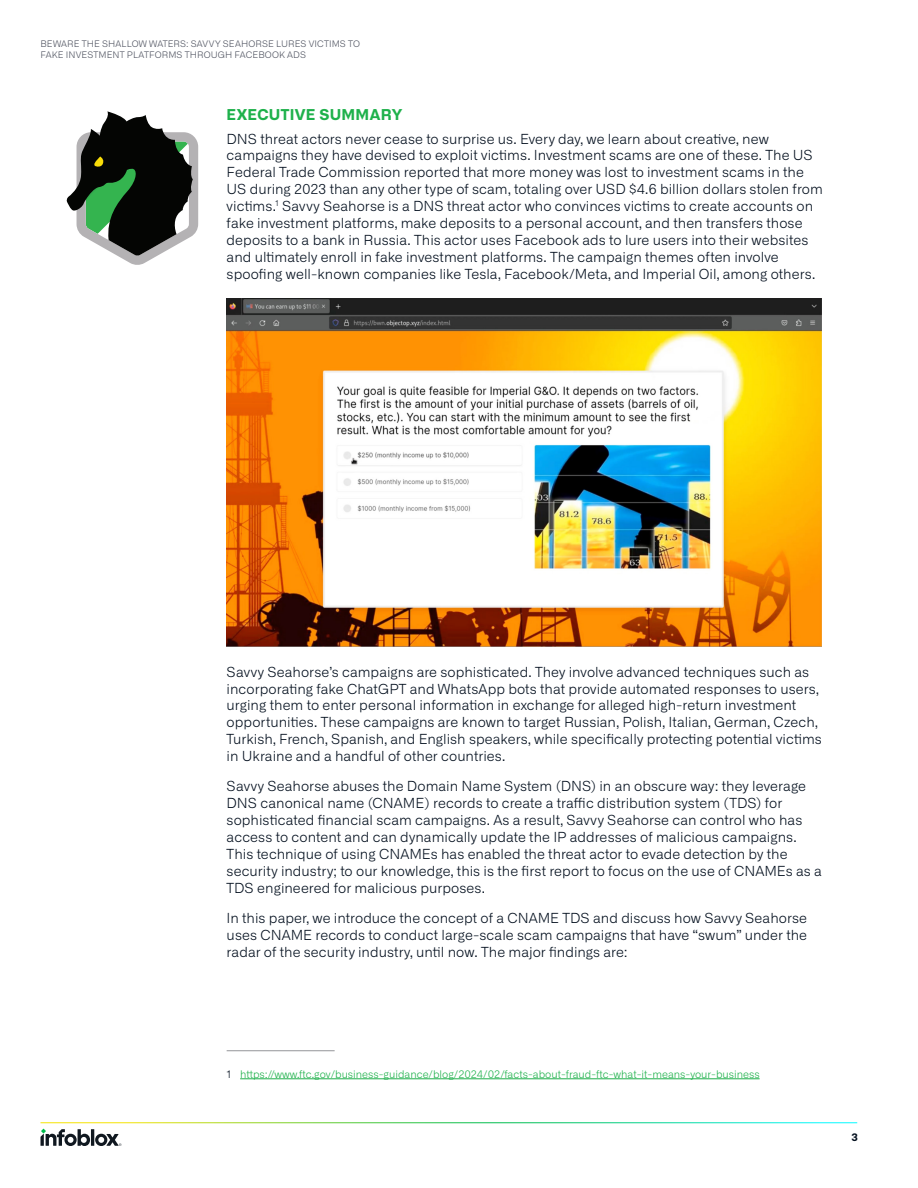
<style>
.page{position:relative;width:918px;height:1188px;background:#fff}
.page>*{position:absolute;margin:0;border:0;box-sizing:border-box;transform-origin:0 0}
.Heading_Level_1{font:700 15px "Alliance No.2";letter-spacing:.02em;color:#1eb14b}
.body_text{font:300 13.8px/16.8px "Alliance No.1";letter-spacing:.005em;color:#030f1e}
.Footnote{font:300 10.5px "Alliance No.1";color:#1eb14b}
.t1{font:700 10.5px "Alliance No.1";color:#030f1e}
.t2{font:300 9px/10.8px "Alliance No.1";letter-spacing:.015em;color:#4d515e}
.s1{color:#030f1e}
</style>
<div class="page">
<svg style="left:41px;top:1129px;width:80px;height:17px"></svg>
<img style="left:227px;top:299px;width:595px;height:347px">
<hr style="left:227px;top:1050px;width:108px;height:1px;background:#939598">
<hr style="left:240px;top:1079px;width:520px;height:1px;background:#1eb14b">
<svg style="left:66px;top:111px;width:132px;height:154px"></svg>
<p class="t2" style="left:40px;top:39px;width:321px">BEWARE THE SHALLOW WATERS: SAVVY SEAHORSE LURES VICTIMS TO<br>FAKE INVESTMENT PLATFORMS THROUGH FACEBOOK ADS</p>
<p class="Heading_Level_1" style="left:227px;top:105px;width:177px">EXECUTIVE SUMMARY</p>
<p class="body_text" style="left:227px;top:130px;width:598px">DNS threat actors never cease to surprise us. Every day, we learn about creative, new campaigns they have devised to exploit victims. Investment scams are one of these. The US Federal Trade Commission reported that more money was lost to investment scams in the US during 2023 than any other type of scam, totaling over USD $4.6 billion dollars stolen from victims.<sup>1</sup> Savvy Seahorse is a DNS threat actor who convinces victims to create accounts on fake investment platforms, make deposits to a personal account, and then transfers those deposits to a bank in Russia. This actor uses Facebook ads to lure users into their websites and ultimately enroll in fake investment platforms. The campaign themes often involve spoofing well-known companies like Tesla, Facebook/Meta, and Imperial Oil, among others.</p>
<p class="body_text" style="left:227px;top:663px;width:597px">Savvy Seahorse’s campaigns are sophisticated. They involve advanced techniques such as incorporating fake ChatGPT and WhatsApp bots that provide automated responses to users, urging them to enter personal information in exchange for alleged high-return investment opportunities. These campaigns are known to target Russian, Polish, Italian, German, Czech, Turkish, French, Spanish, and English speakers, while specifically protecting potential victims in Ukraine and a handful of other countries.</p>
<p class="body_text" style="left:227px;top:778px;width:597px">Savvy Seahorse abuses the Domain Name System (DNS) in an obscure way: they leverage DNS canonical name (CNAME) records to create a traffic distribution system (TDS) for sophisticated financial scam campaigns. As a result, Savvy Seahorse can control who has access to content and can dynamically update the IP addresses of malicious campaigns.<br>This technique of using CNAMEs has enabled the threat actor to evade detection by the security industry; to our knowledge, this is the first report to focus on the use of CNAMEs as a TDS engineered for malicious purposes.</p>
<p class="body_text" style="left:227px;top:910px;width:582px;text-align:justify">In this paper, we introduce the concept of a CNAME TDS and discuss how Savvy Seahorse uses CNAME records to conduct large-scale scam campaigns that have “swum” under the radar of the security industry, until now. The major findings are:</p>
<p class="Footnote" style="left:227px;top:1068px;width:534px"><span class="s1">1</span> https://www.ftc.gov/business-guidance/blog/2024/02/facts-about-fraud-ftc-what-it-means-your-business</p>
<p class="t1" style="left:851px;top:1130px;width:8px">3</p>
</div>
